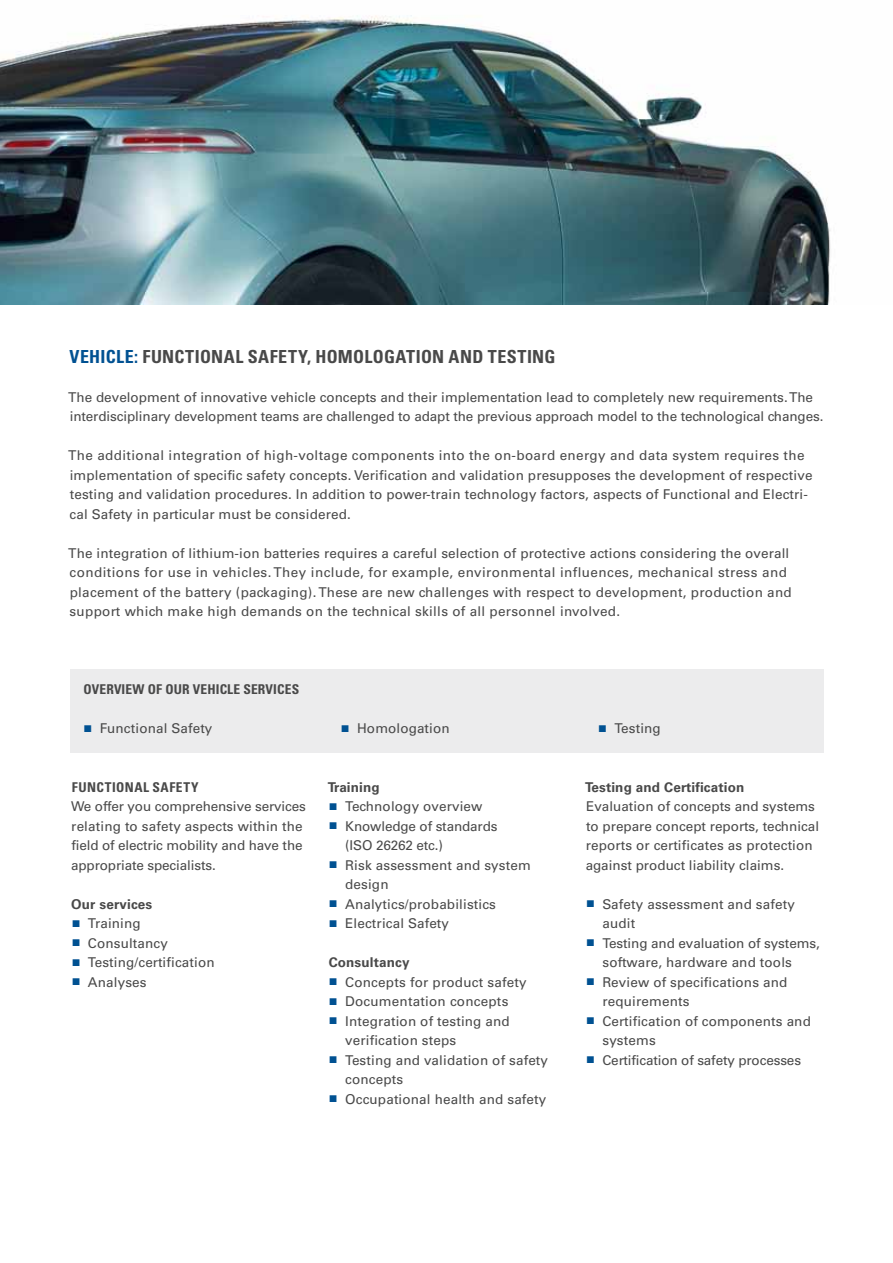
<style>
.page{position:relative;width:893px;height:1263px;background:#fff}
.page>*{position:absolute;margin:0;border:0;box-sizing:border-box;transform-origin:0 0}
.t1{font:700 condensed 18px "Univers LT Std";letter-spacing:.02em;color:#494949}
.t2{font:13.5px/19.5px "Univers LT Std";letter-spacing:.01em;color:#494949}
.t3{font:13.5px/19.5px "Univers LT Std";letter-spacing:-.01em;color:#494949}
.t4{font:700 13.5px "Univers LT Std";letter-spacing:.01em;color:#494949}
.t5{font:700 condensed 13.5px "Univers LT Std";letter-spacing:.01em;color:#494949}
.t6{font:700 condensed 13.5px "Univers LT Std";letter-spacing:.045em;color:#494949}
.s1{color:#005192}
</style>
<div class="page">
<img style="left:0;top:15px;width:831px;height:289px">
<div style="left:70px;top:669px;width:754px;height:83px;background:#ececed"></div>
<h1 class="t1" style="left:69px;top:345px;width:487px"><span class="s1">VEHICLE:</span> FU NCTIONAL SAFETY, HOMOLOGATION AND TESTING</h1>
<p class="t3" style="left:68px;top:387px;width:757px">The development of innovative vehicle concepts and their implementation lead to completely new requirements. The interdisciplinary development teams are challenged to adapt the previous approach model to the technological changes.</p>
<p class="t2" style="left:68px;top:446px;width:746px">The additional integration of high-voltage components into the on-board energy and data system requires the implementation of specific safety concepts. Verification and validation presupposes the development of respective testing and validation procedures. In addition to power-train technology factors, aspects of Functional and Electri&shy;cal Safety in particular must be considered.</p>
<p class="t2" style="left:68px;top:543px;width:725px">The integration of lithium-ion batteries requires a careful selection of protective actions considering the overall conditions for use in vehicles. They include, for example, environmental influences, mechanical stress and placement of the battery (packaging). These are new challenges with respect to development, production and support which make high demands on the technical skills of all personnel involved.</p>
<p class="t5" style="left:83px;top:681px;width:217px">OVERVIEW OF OUR VEHICLE SERVICES</p>
<p class="t2" style="left:84px;top:719px;width:130px"><span class="s1">■</span> Functional Safety</p>
<p class="t2" style="left:342px;top:719px;width:110px"><span class="s1">■</span> Homologation</p>
<p class="t2" style="left:599px;top:719px;width:64px"><span class="s1">■</span> Testing</p>
<p class="t6" style="left:72px;top:779px;width:128px">FU NCTIONAL SAFETY</p>
<p class="t3" style="left:71px;top:797px;width:236px">We offer you comprehensive services relating to safety aspects within the field of electric mobility and have the appropriate specialists.</p>
<p class="t4" style="left:71px;top:896px;width:83px">Our services</p>
<p class="t2" style="left:72px;top:914px;width:70px"><span class="s1">■</span> Training</p>
<p class="t2" style="left:72px;top:933px;width:97px"><span class="s1">■</span> Consultancy</p>
<p class="t2" style="left:72px;top:953px;width:144px"><span class="s1">■</span> Testing/certification</p>
<p class="t2" style="left:72px;top:972px;width:76px"><span class="s1">■</span> Analyses</p>
<p class="t4" style="left:328px;top:779px;width:53px">Training</p>
<p class="t2" style="left:330px;top:797px;width:154px"><span class="s1">■</span> Technology overview</p>
<p class="t3" style="left:345px;top:816px;width:154px;text-indent:-16px"><span class="s1">■</span> Knowledge of standards (ISO 26262 etc.)</p>
<p class="t2" style="left:345px;top:855px;width:187px;text-indent:-16px"><span class="s1">■</span> Risk assessment and system design</p>
<p class="t2" style="left:330px;top:894px;width:168px"><span class="s1">■</span> Analytics/probabilistics</p>
<p class="t2" style="left:330px;top:914px;width:121px"><span class="s1">■</span> Electrical Safety</p>
<p class="t4" style="left:329px;top:954px;width:82px">Consultancy</p>
<p class="t2" style="left:330px;top:972px;width:199px"><span class="s1">■</span> Concepts for product safety</p>
<p class="t2" style="left:330px;top:992px;width:180px"><span class="s1">■</span> Documentation concepts</p>
<p class="t2" style="left:345px;top:1011px;width:166px;text-indent:-16px"><span class="s1">■</span> Integration of testing and verification steps</p>
<p class="t2" style="left:345px;top:1050px;width:204px;text-indent:-16px"><span class="s1">■</span> Testing and validation of safety concepts</p>
<p class="t2" style="left:330px;top:1089px;width:218px"><span class="s1">■</span> Occupational health and safety</p>
<p class="t4" style="left:585px;top:779px;width:161px">Testing and Certification</p>
<p class="t2" style="left:586px;top:797px;width:235px">Evaluation of concepts and systems to prepare concept reports, technical reports or certificates as protection against product liability claims.</p>
<p class="t2" style="left:602px;top:894px;width:194px;text-indent:-16px"><span class="s1">■</span> Safety assessment and safety audit</p>
<p class="t2" style="left:602px;top:933px;width:219px;text-indent:-16px"><span class="s1">■</span> Testing and evaluation of systems, software, hardware and tools</p>
<p class="t2" style="left:602px;top:972px;width:186px;text-indent:-16px"><span class="s1">■</span> Review of specifications and requirements</p>
<p class="t2" style="left:602px;top:1011px;width:210px;text-indent:-16px"><span class="s1">■</span> Certification of components and systems</p>
<p class="t3" style="left:587px;top:1050px;width:216px"><span class="s1">■</span> Certification of safety processes</p>
</div>
